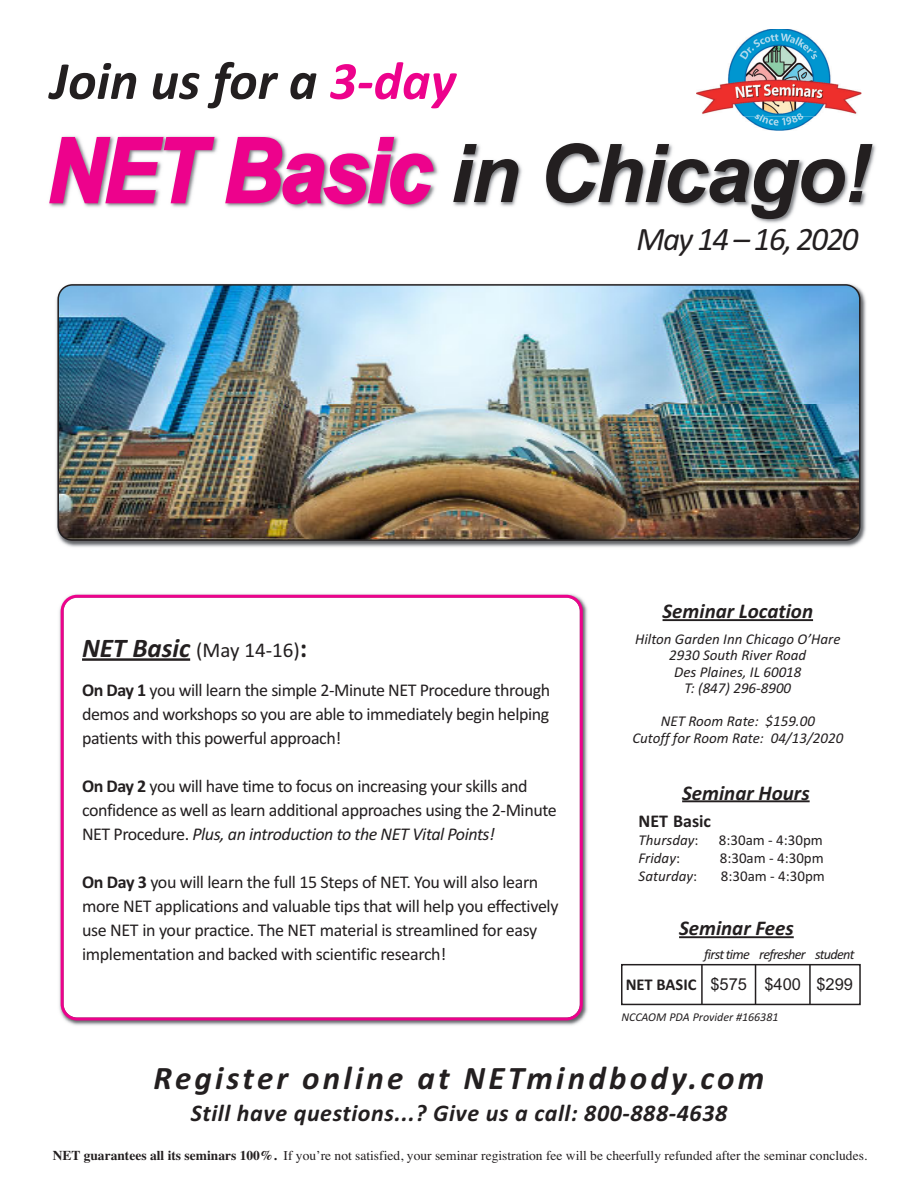
<style>
.page{position:relative;width:918px;height:1188px;background:#fff}
.page>*{position:absolute;margin:0;border:0;box-sizing:border-box;transform-origin:0 0}
.t1{font:italic 700 81px "Arial";letter-spacing:-.025em;color:#231f20}
.t2{font:italic 700 54px "Calibri";color:#231f20}
.t3{font:italic 700 33px "Calibri";letter-spacing:.1em;color:#231f20}
.t4{font:italic 33px "Calibri";letter-spacing:-.05em;color:#231f20}
.t5{font:italic 700 24px "Calibri";letter-spacing:.025em;color:#231f20}
.t6{font:italic 700 21px "Calibri";color:#231f20}
.t7{font:21px "Calibri";color:#231f20}
.t8{font:18px/24px "Calibri";letter-spacing:-.025em;color:#231f20}
.t9{font:700 18px "Calibri";color:#231f20}
.t10{font:16.5px "Arial";color:#231f20}
.t11{font:italic 15px/16.5px "Calibri";color:#231f20;text-align:center}
.t12{font:15px "Calibri";color:#231f20}
.t13{font:italic 14.25px "Calibri";letter-spacing:-.05em;color:#231f20}
.t14{font:13.5px "Times";color:#231f20}
.t15{font:italic 12px "Calibri";color:#231f20}
.s1{color:#ed028c}
.s2{font-size:89.1px;color:#ed028c}
.s3{font-weight:700;font-style:italic;font-size:27px}
.s4{font-weight:700;font-size:27px}
.s5{font-weight:700}
.s6{font-style:italic}
.s7{font-style:normal}
.s8{font-family:"Calibri";font-weight:700}
</style>
<div class="page">
<img style="left:49px;top:136px;width:827px;height:87px">
<img style="left:56px;top:290px;width:810px;height:257px">
<img style="left:57px;top:284px;width:804px;height:257px">
<img style="left:696px;top:29px;width:165px;height:102px">
<hr style="left:663px;top:619px;width:150px;height:2px;background:#231f20">
<img style="left:59px;top:594px;width:529px;height:432px">
<svg style="left:61px;top:595px;width:522px;height:426px"></svg>
<hr style="left:82px;top:658px;width:108px;height:3px;background:#231f20">
<hr style="left:682px;top:800px;width:128px;height:2px;background:#231f20">
<hr style="left:679px;top:936px;width:115px;height:2px;background:#231f20">
<div style="left:621px;top:964px;width:240px;height:41px;border:2px solid #231f20"></div>
<hr style="left:809px;top:965px;width:2px;height:39px;background:#231f20">
<hr style="left:701px;top:965px;width:2px;height:40px;background:#231f20">
<hr style="left:755px;top:964px;width:1px;height:41px;background:#231f20">
<h2 class="t2" style="left:50px;top:62px;width:407px">Join us for a <span class="s1">3-day</span></h2>
<h1 class="t1" style="left:47px;top:127px;width:825px"><span class="s2">NET Basic</span> in Chicago!</h1>
<h3 class="t4" style="left:637px;top:227px;width:223px">May 14 – 16, 2020</h3>
<p class="t7" style="left:82px;top:643px;width:227px"><span class="s3">NET Basic</span> (May 14-16)<span class="s4">:</span></p>
<p class="t8" style="left:82px;top:680px;width:470px;text-align:justify"><span class="s5">On Day 1</span> you will learn the simple 2-Minute NET Procedure through demos and workshops so you are able to immediately begin helping patients with this powerful approach!</p>
<p class="t8" style="left:82px;top:776px;width:476px"><span class="s5">On Day 2</span> you will have time to focus on increasing your skills and confidence as well as learn additional approaches using the 2-Minute<br>NET Procedure. <span class="s6">Plus, an introduction to the NET Vital Points!</span></p>
<p class="t8" style="left:82px;top:872px;width:478px"><span class="s5">On Day 3</span> you will learn the full 15 Steps of NET. You will also learn more NET applications and valuable tips that will help you effectively use NET in your practice. The NET material is streamlined for easy implementation and backed with scientific research!</p>
<p class="t6" style="left:663px;top:604px;width:152px">Seminar Location</p>
<p class="t11" style="left:635px;top:632px;width:207px">Hilton Garden Inn Chicago O’Hare<br>2930 South River Road<br>Des Plaines, IL 60018<br>T: (847) 296-8900</p>
<p class="t11" style="left:632px;top:714px;width:212px">NET Room Rate: $159.00<br>Cutoff for Room Rate: 04/13/2020</p>
<p class="t6" style="left:682px;top:785px;width:129px">Seminar Hours</p>
<p class="t9" style="left:639px;top:810px;width:74px">NET Basic</p>
<p class="t11" style="left:639px;top:832px;width:61px">Thursday<span class="s7">:</span></p>
<p class="t12" style="left:719px;top:834px;width:106px">8:30am - 4:30pm</p>
<p class="t11" style="left:639px;top:850px;width:43px">Friday<span class="s7">:</span></p>
<p class="t12" style="left:720px;top:852px;width:106px">8:30am - 4:30pm</p>
<p class="t11" style="left:639px;top:868px;width:60px">Saturday<span class="s7">:</span></p>
<p class="t12" style="left:721px;top:870px;width:106px">8:30am - 4:30pm</p>
<p class="t6" style="left:679px;top:921px;width:116px">Seminar Fees</p>
<p class="t13" style="left:704px;top:950px;width:152px">first time refresher student</p>
<p class="t10" style="left:626px;top:975px;width:229px"><span class="s8">NET BASIC</span> $575 $400 $299</p>
<p class="t15" style="left:621px;top:1013px;width:159px">NCCAOM PDA Provider #166381</p>
<h3 class="t3" style="left:154px;top:1067px;width:612px">Register online at NETmindbody.com</h3>
<h3 class="t5" style="left:191px;top:1105px;width:538px">Still have questions...? Give us a call: 800-888-4638</h3>
<p class="t14" style="left:53px;top:1150px;width:816px"><span class="s5">NET guarantees all its seminars 100%.</span> If you’re not satisfied, your seminar registration fee will be cheerfully refunded after the seminar concludes.</p>
</div>
